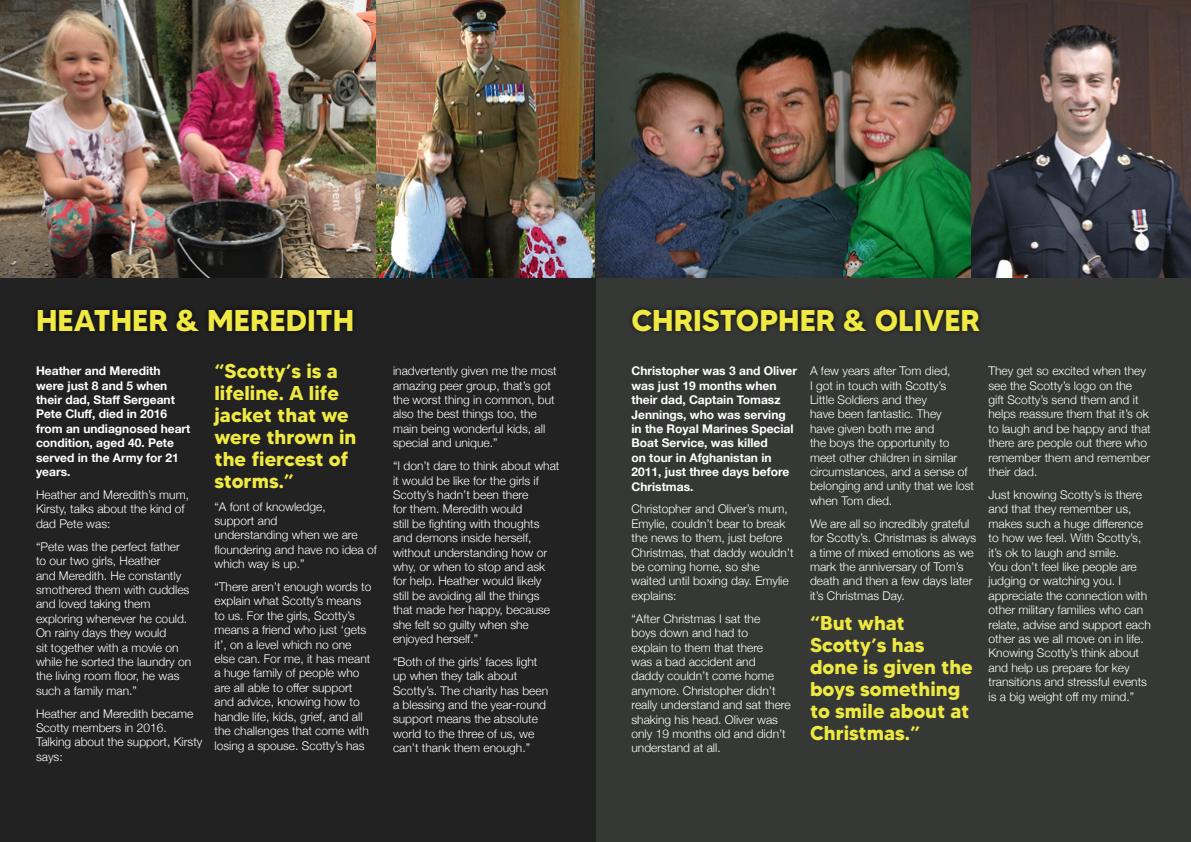
<style>
.page{position:relative;width:1191px;height:842px;background:#fff}
.page>*{position:absolute;margin:0;border:0;box-sizing:border-box;transform-origin:0 0}
.t1{font:700 30px "MADETOMMY";color:#f0e943}
.t2{font:700 20px/22px "MADETOMMY";color:#efe942}
.t3{font:700 20px/22px "MADETOMMY";color:#eee941}
.t4{font:300 12px/14.4px "Helvetica Neue";color:#fff}
.t5{font:700 12px/14.4px "Helvetica Neue";color:#fff}
</style>
<div class="page">
<div style="left:595px;top:0;width:596px;height:842px;background:#363836"></div>
<div style="left:0;top:0;width:595px;height:842px;background:#222"></div>
<img style="left:0;top:0;width:971px;height:277px">
<img style="left:376px;top:0;width:219px;height:277px">
<svg style="left:971px;top:0;width:220px;height:277px"></svg>
<div style="left:32px;top:304px;width:326px;height:31px;background:#171717"></div>
<div style="left:627px;top:304px;width:357px;height:32px;background:#000;opacity:.75"></div>
<h1 class="t1" style="left:36px;top:301px;width:320px">HEATHER &amp; MEREDITH</h1>
<h1 class="t1" style="left:631px;top:301px;width:350px">CHRISTOPHER &amp; OLIVER</h1>
<p class="t5" style="left:36px;top:364px;width:156px">Heather and Meredith were just 8 and 5 when their dad, Staff Sergeant<br>Pete Cluff, died in 2016 from an undiagnosed heart condition, aged 40. Pete served in the Army for 21 years.</p>
<p class="t4" style="left:36px;top:487px;width:154px">Heather and Meredith’s mum,<br>Kirsty, talks about the kind of dad Pete was:</p>
<p class="t4" style="left:36px;top:538px;width:157px">“Pete was the perfect father to our two girls, Heather<br>and Meredith. He constantly smothered them with cuddles and loved taking them exploring whenever he could.<br>On rainy days they would<br>sit together with a movie on while he sorted the laundry on the living room floor, he was such a family man.”</p>
<p class="t4" style="left:36px;top:705px;width:168px">Heather and Meredith became<br>Scotty members in 2016.<br>Talking about the support, Kirsty says:</p>
<h2 class="t2" style="left:214px;top:359px;width:143px">“Scotty’s is a lifeline. A life jacket that we were thrown in the fiercest of storms.”</h2>
<p class="t4" style="left:214px;top:498px;width:164px">“A font of knowledge,<br>support and<br>understanding when we are floundering and have no idea of which way is up.”</p>
<p class="t4" style="left:214px;top:579px;width:158px">“There aren’t enough words to explain what Scotty’s means to us. For the girls, Scotty’s means a friend who just ‘gets it’, on a level which no one else can. For me, it has meant a huge family of people who are all able to offer support and advice, knowing how to handle life, kids, grief, and all the challenges that come with losing a spouse. Scotty’s has</p>
<p class="t4" style="left:393px;top:363px;width:165px">inadvertently given me the most amazing peer group, that’s got the worst thing in common, but also the best things too, the main being wonderful kids, all special and unique.”</p>
<p class="t4" style="left:393px;top:458px;width:168px">“I don’t dare to think about what it would be like for the girls if<br>Scotty’s hadn’t been there<br>for them. Meredith would<br>still be fighting with thoughts and demons inside herself, without understanding how or why, or when to stop and ask for help. Heather would likely still be avoiding all the things that made her happy, because she felt so guilty when she enjoyed herself.”</p>
<p class="t4" style="left:393px;top:653px;width:157px">“Both of the girls’ faces light up when they talk about<br>Scotty’s. The charity has been a blessing and the year-round support means the absolute world to the three of us, we can’t thank them enough.”</p>
<p class="t5" style="left:631px;top:364px;width:167px">Christopher was 3 and Oliver was just 19 months when their dad, Captain Tomasz<br>Jennings, who was serving in the Royal Marines Special<br>Boat Service, was killed<br>on tour in Afghanistan in<br>2011, just three days before<br>Christmas.</p>
<p class="t4" style="left:631px;top:501px;width:164px">Christopher and Oliver’s mum,<br>Emylie, couldn’t bear to break the news to them, just before<br>Christmas, that daddy wouldn’t be coming home, so she waited until boxing day. Emylie explains:</p>
<p class="t4" style="left:631px;top:610px;width:161px">“After Christmas I sat the<br>boys down and had to<br>explain to them that there<br>was a bad accident and daddy couldn’t come home anymore. Christopher didn’t really understand and sat there shaking his head. Oliver was only 19 months old and didn’t understand at all.</p>
<p class="t4" style="left:810px;top:363px;width:166px">A few years after Tom died,<br>I got in touch with Scotty’s<br>Little Soldiers and they<br>have been fantastic. They<br>have given both me and<br>the boys the opportunity to meet other children in similar circumstances, and a sense of belonging and unity that we lost when Tom died.</p>
<p class="t4" style="left:810px;top:515px;width:168px">We are all so incredibly grateful for Scotty’s. Christmas is always a time of mixed emotions as we mark the anniversary of Tom’s death and then a few days later it’s Christmas Day.</p>
<h2 class="t3" style="left:810px;top:612px;width:164px">“But what<br>Scotty’s has done is given the boys something to smile about at<br>Christmas.”</h2>
<p class="t4" style="left:988px;top:363px;width:164px">They get so excited when they see the Scotty’s logo on the<br>gift Scotty’s send them and it helps reassure them that it’s ok to laugh and be happy and that there are people out there who remember them and remember their dad.</p>
<p class="t4" style="left:988px;top:487px;width:164px">Just knowing Scotty’s is there and that they remember us, makes such a huge difference to how we feel. With Scotty’s, it’s ok to laugh and smile.<br>You don’t feel like people are judging or watching you. I appreciate the connection with other military families who can relate, advise and support each other as we all move on in life.<br>Knowing Scotty’s think about and help us prepare for key transitions and stressful events is a big weight off my mind.”</p>
</div>
